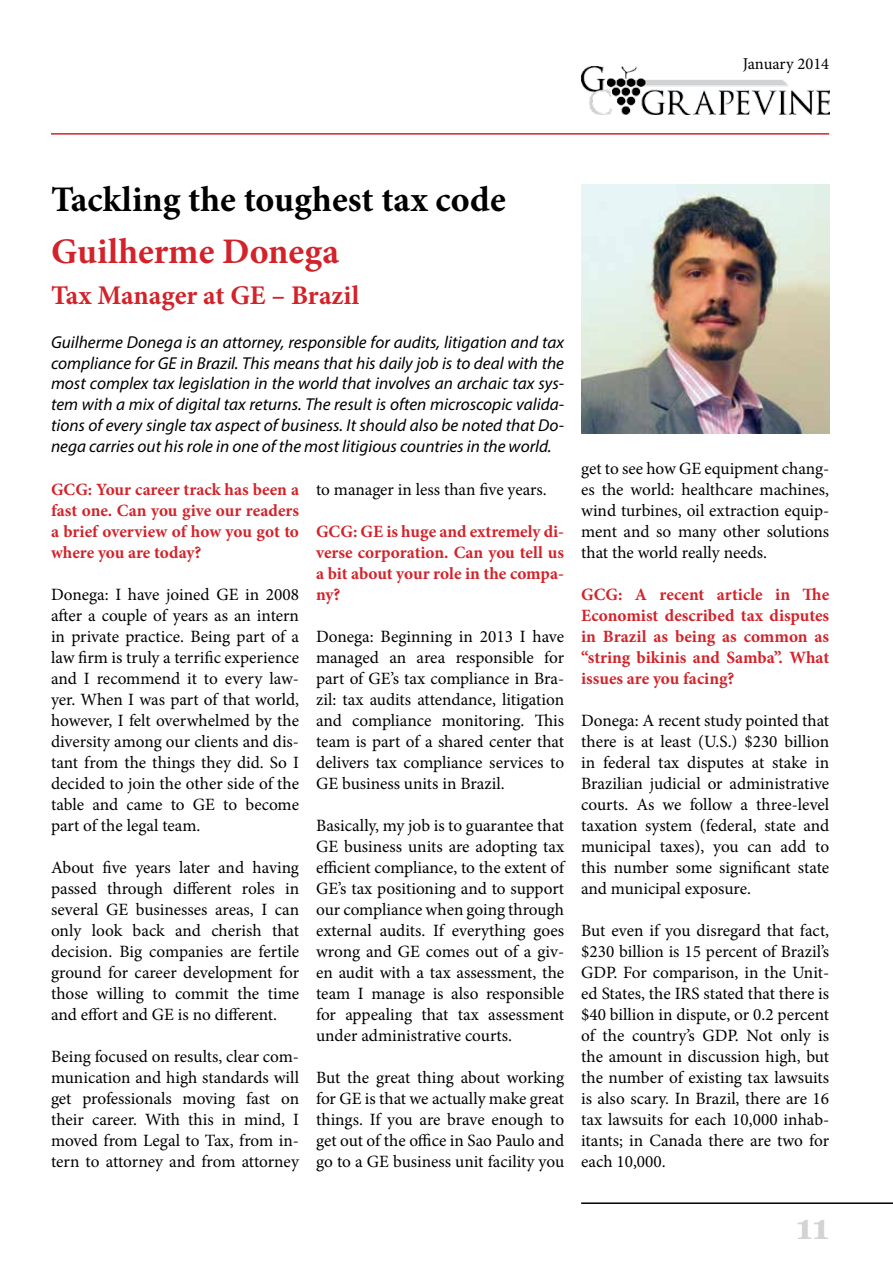
<style>
.page{position:relative;width:893px;height:1263px;background:#fff}
.page>*{position:absolute;margin:0;border:0;box-sizing:border-box;transform-origin:0 0}
.t1{font:700 36px "Minion Pro";color:#000}
.t2{font:700 36px "Minion Pro";color:#d2232a}
.t3{font:700 34.95px "Georgia";color:#d1d3d4}
.t4{font:700 27px "Minion Pro";color:#d2232a}
.t5{font:17.25px/21px "Minion Pro";color:#000;text-align:justify}
.t6{font:italic 17.25px/20.7px "Myriad Pro";color:#000;text-align:justify}
.t7{font:700 17.25px/21px "Minion Pro";letter-spacing:-.005em;color:#d2232a;text-align:justify}
.t8{font:16.5px "Minion Pro";color:#000}
</style>
<div class="page">
<hr style="left:51px;top:133px;width:778px;height:2px;background:#d2232a">
<hr style="left:581px;top:1202px;width:312px;height:2px;background:#000">
<img style="left:581px;top:66px;width:248px;height:48px">
<img style="left:581px;top:185px;width:248px;height:248px">
<p class="t8" style="left:743px;top:53px;width:88px">January 2014</p>
<h1 class="t1" style="left:51px;top:174px;width:456px">Tackling the toughest tax code</h1>
<h1 class="t2" style="left:51px;top:226px;width:290px">Guilherme Donega</h1>
<h3 class="t4" style="left:51px;top:276px;width:310px">Tax Manager at GE – Brazil</h3>
<p class="t6" style="left:51px;top:332px;width:515px">Guilherme Donega is an attorney, responsible for audits, litigation and tax compliance for GE in Brazil. This means that his daily job is to deal with the most complex tax legislation in the world that involves an archaic tax sys&shy;tem with a mix of digital tax returns. The result is often microscopic valida&shy;tions of every single tax aspect of business. It should also be noted that Do&shy;nega carries out his role in one of the most litigious countries in the world.</p>
<p class="t7" style="left:51px;top:479px;width:250px">GCG: Your career track has been a fast one. Can you give our readers a brief overview of how you got to where you are today?</p>
<p class="t5" style="left:51px;top:584px;width:250px">Donega: I have joined GE in 2008 after a couple of years as an intern in private practice. Being part of a law firm is truly a terrific experience and I recommend it to every law&shy;yer. When I was part of that world, however, I felt overwhelmed by the diversity among our clients and dis&shy;tant from the things they did. So I decided to join the other side of the table and came to GE to become part of the legal team.</p>
<p class="t5" style="left:51px;top:857px;width:250px">About five years later and having passed through different roles in several GE businesses areas, I can only look back and cherish that decision. Big companies are fertile ground for career development for those willing to commit the time and effort and GE is no different.</p>
<p class="t5" style="left:51px;top:1046px;width:250px">Being focused on results, clear com&shy;munication and high standards will get professionals moving fast on their career. With this in mind, I moved from Legal to Tax, from in&shy;tern to attorney and from attorney</p>
<p class="t5" style="left:316px;top:479px;width:232px">to manager in less than five years.</p>
<p class="t7" style="left:316px;top:521px;width:250px">GCG: GE is huge and extremely di&shy;verse corporation. Can you tell us a bit about your role in the compa&shy;ny?</p>
<p class="t5" style="left:316px;top:626px;width:250px">Donega: Beginning in 2013 I have managed an area responsible for part of GE’s tax compliance in Bra&shy;zil: tax audits attendance, litigation and compliance monitoring. This team is part of a shared center that delivers tax compliance services to GE business units in Brazil.</p>
<p class="t5" style="left:316px;top:815px;width:250px">Basically, my job is to guarantee that GE business units are adopting tax efficient compliance, to the extent of GE’s tax positioning and to support our compliance when going through external audits. If everything goes wrong and GE comes out of a giv&shy;en audit with a tax assessment, the team I manage is also responsible for appealing that tax assessment under administrative courts.</p>
<p class="t5" style="left:316px;top:1067px;width:250px">But the great thing about working for GE is that we actually make great things. If you are brave enough to get out of the office in Sao Paulo and go to a GE business unit facility you</p>
<p class="t5" style="left:581px;top:458px;width:250px">get to see how GE equipment chang&shy;es the world: healthcare machines, wind turbines, oil extraction equip&shy;ment and so many other solutions that the world really needs.</p>
<p class="t7" style="left:581px;top:583px;width:250px">GCG: A recent article in The Economist described tax disputes in Brazil as being as common as “string bikinis and Samba”. What issues are you facing?</p>
<p class="t5" style="left:581px;top:710px;width:250px">Donega: A recent study pointed that there is at least (U.S.) $230 billion in federal tax disputes at stake in Brazilian judicial or administrative courts. As we follow a three-level taxation system (federal, state and municipal taxes), you can add to this number some significant state and municipal exposure.</p>
<p class="t5" style="left:581px;top:920px;width:250px">But even if you disregard that fact, $230 billion is 15 percent of Brazil’s GDP. For comparison, in the Unit&shy;ed States, the IRS stated that there is $40 billion in dispute, or 0.2 percent of the country’s GDP. Not only is the amount in discussion high, but the number of existing tax lawsuits is also scary. In Brazil, there are 16 tax lawsuits for each 10,000 inhab&shy;itants; in Canada there are two for each 10,000.</p>
<h2 class="t3" style="left:796px;top:1204px;width:35px">11</h2>
</div>
